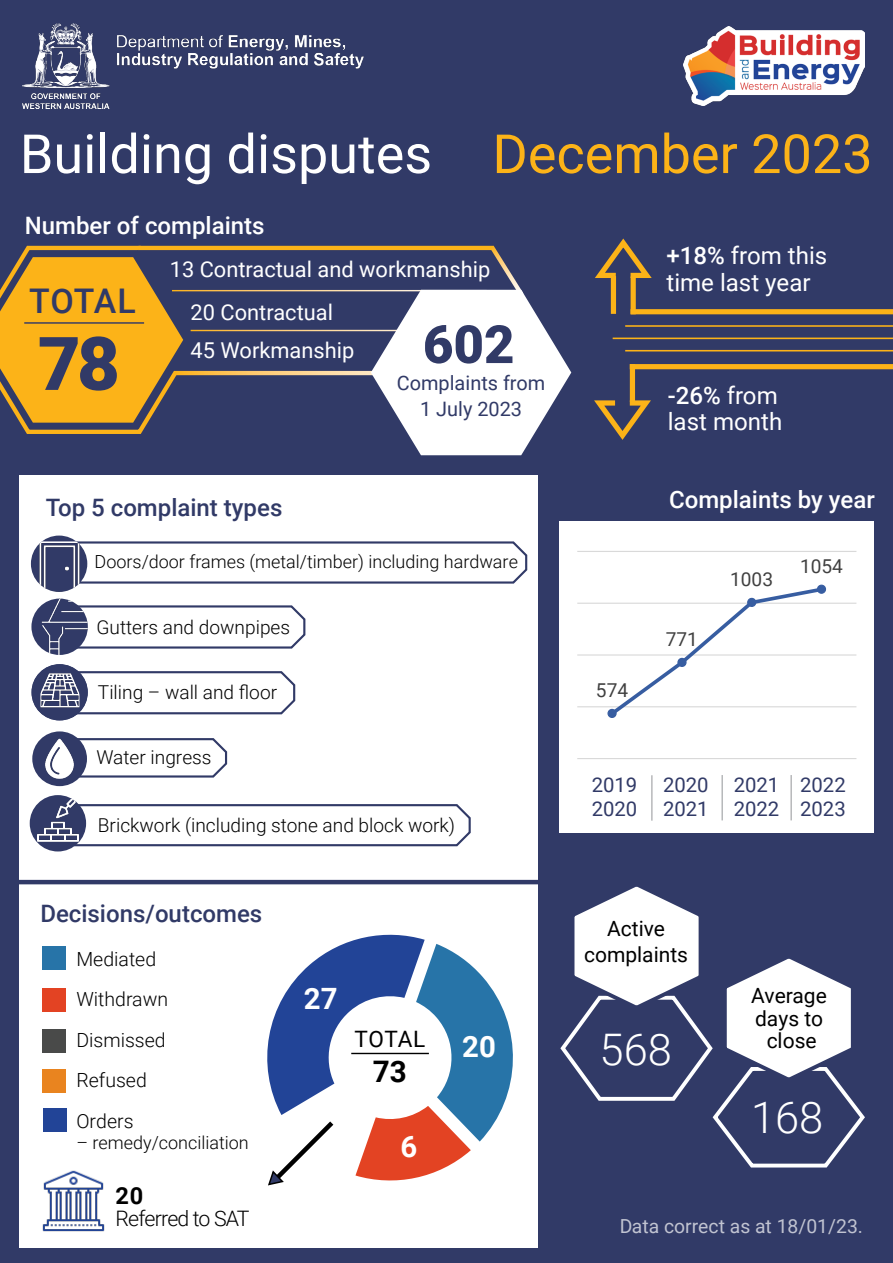
<style>
.page{position:relative;width:893px;height:1263px;background:#313a67}
.page>*{position:absolute;margin:0;border:0;box-sizing:border-box;transform-origin:0 0}
.t1{font:900 74.1px "Roboto";color:#313a67}
.t2{font:54px "Roboto";color:#fff}
.t3{font:900 52.8px "Roboto";color:#313a67}
.t4{font:300 43.5px "Roboto";color:#fff}
.t5{font:500 34.05px "Roboto";letter-spacing:.01em;color:#313a67}
.t6{font:700 29.7px "Roboto";color:#000}
.t7{font:700 29.4px "Roboto";color:#fff}
.t8{font:24.15px/26.5px "Roboto";color:#fff}
.t9{font:500 24px "Roboto";color:#313a67}
.t10{font:500 24px "Roboto";color:#fff}
.t11{font:700 23.55px "Roboto";color:#000}
.t12{font:22.65px "Roboto";letter-spacing:.02em;color:#000}
.t13{font:21.9px/42.5px "Roboto";color:#fff}
.t14{font:300 21.3px "Roboto";letter-spacing:-.04em;color:#000}
.t15{font:21px/22.5px "Roboto";color:#000;text-align:center}
.t16{font:20.25px/24.3px "Roboto";color:#313a67}
.t17{font:19.95px/26.2px "Roboto";color:#313a67;text-align:center}
.t18{font:300 19.5px/40.5px "Roboto";color:#000}
.t19{font:19.35px "Roboto";color:#fff}
.t20{font:300 19.05px "Roboto";color:#000}
.t21{font:19.05px "Roboto";color:#404040}
.t22{font:300 18px "Roboto";color:#000}
.s1{color:#fcb318}
.s2{font-weight:500}
</style>
<div class="page">
<div style="left:20px;top:475px;width:855px;height:772px;background:#fff"></div>
<img style="left:684px;top:27px;width:180px;height:78px">
<img style="left:23px;top:24px;width:341px;height:84px">
<svg style="left:0;top:245px;width:225px;height:189px"></svg>
<hr style="left:139px;top:246px;width:355px;height:4px;background:#fcb318">
<hr style="left:172px;top:290px;width:315px;height:1px;background:#fff">
<hr style="left:24px;top:322px;width:120px;height:2px;background:#313a67">
<hr style="left:191px;top:330px;width:296px;height:1px;background:#fff">
<svg style="left:174px;top:371px;width:197px;height:4px"></svg>
<svg style="left:371px;top:245px;width:200px;height:210px"></svg>
<div style="left:538px;top:448px;width:355px;height:815px;background:#313a67"></div>
<div style="left:560px;top:521px;width:314px;height:312px;background:#fff"></div>
<hr style="left:577px;top:810px;width:279px;height:1px;background:#d9d9d9">
<hr style="left:577px;top:758px;width:279px;height:1px;background:#d9d9d9">
<hr style="left:577px;top:706px;width:279px;height:1px;background:#d9d9d9">
<hr style="left:577px;top:654px;width:279px;height:1px;background:#d9d9d9">
<hr style="left:577px;top:603px;width:279px;height:1px;background:#d9d9d9">
<hr style="left:577px;top:551px;width:279px;height:1px;background:#d9d9d9">
<svg style="left:607px;top:585px;width:219px;height:133px"></svg>
<div style="left:608px;top:709px;width:8px;height:8px;background:#375da1;border-radius:50%"></div>
<div style="left:607px;top:709px;width:10px;height:9px;border:1px solid #375da1;border-radius:50%"></div>
<div style="left:678px;top:658px;width:8px;height:8px;background:#375da1;border-radius:50%"></div>
<div style="left:677px;top:658px;width:10px;height:9px;border:1px solid #375da1;border-radius:50%"></div>
<div style="left:748px;top:598px;width:8px;height:8px;background:#375da1;border-radius:50%"></div>
<div style="left:747px;top:598px;width:9px;height:9px;border:1px solid #375da1;border-radius:50%"></div>
<div style="left:817px;top:585px;width:8px;height:8px;background:#375da1;border-radius:50%"></div>
<div style="left:817px;top:585px;width:9px;height:9px;border:1px solid #375da1;border-radius:50%"></div>
<svg style="left:560px;top:886px;width:305px;height:282px"></svg>
<svg style="left:73px;top:539px;width:455px;height:45px"></svg>
<svg style="left:76px;top:669px;width:220px;height:46px"></svg>
<svg style="left:78px;top:605px;width:228px;height:44px"></svg>
<svg style="left:77px;top:737px;width:151px;height:41px"></svg>
<svg style="left:73px;top:804px;width:398px;height:43px"></svg>
<div style="left:31px;top:536px;width:56px;height:56px;background:#313a67;border-radius:50%"></div>
<img style="left:33px;top:541px;width:53px;height:51px">
<img style="left:31px;top:598px;width:57px;height:57px;border-radius:28px">
<div style="left:31px;top:664px;width:57px;height:56px;background:#313a67;border-radius:50%"></div>
<img style="left:40px;top:670px;width:39px;height:38px">
<div style="left:32px;top:731px;width:55px;height:55px;background:#313a67;border-radius:50%"></div>
<img style="left:40px;top:739px;width:40px;height:40px">
<div style="left:30px;top:795px;width:56px;height:56px;background:#313a67;border-radius:50%"></div>
<img style="left:33px;top:796px;width:50px;height:49px">
<hr style="left:651px;top:775px;width:1px;height:46px;background:#939598">
<hr style="left:722px;top:775px;width:1px;height:45px;background:#939598">
<hr style="left:791px;top:775px;width:1px;height:45px;background:#939598">
<div style="left:631px;top:277px;width:5px;height:37px;background:#fcb318"></div>
<div style="left:630px;top:309px;width:263px;height:5px;background:#fcb318"></div>
<div style="left:611px;top:276px;width:5px;height:38px;background:#fcb318"></div>
<svg style="left:595px;top:238px;width:57px;height:43px"></svg>
<div style="left:630px;top:364px;width:5px;height:38px;background:#fcb318"></div>
<div style="left:630px;top:364px;width:263px;height:5px;background:#fcb318"></div>
<svg style="left:594px;top:398px;width:57px;height:42px"></svg>
<hr style="left:625px;top:350px;width:268px;height:1px;background:#fcb318">
<hr style="left:613px;top:338px;width:280px;height:1px;background:#fcb318">
<hr style="left:625px;top:325px;width:268px;height:2px;background:#fcb318">
<hr style="left:18px;top:880px;width:529px;height:4px;background:#313a67">
<div style="left:43px;top:946px;width:23px;height:24px;background:#2774a8"></div>
<div style="left:43px;top:988px;width:23px;height:23px;background:#e34323"></div>
<div style="left:43px;top:1029px;width:23px;height:24px;background:#494a49"></div>
<div style="left:43px;top:1069px;width:23px;height:24px;background:#e9841f"></div>
<div style="left:43px;top:1108px;width:24px;height:24px;background:#224497"></div>
<img style="left:42px;top:1170px;width:63px;height:62px">
<svg style="left:267px;top:934px;width:246px;height:252px"></svg>
<h2 class="t2" style="left:20px;top:116px;width:854px">Building disputes <span class="s1">December 2023</span></h2>
<p class="t10" style="left:25px;top:208px;width:241px">Number of complaints</p>
<p class="t13" style="left:191px;top:248px;width:301px;text-indent:-21px">13 Contractual and workmanship<br>20 Contractual</p>
<h3 class="t5" style="left:29px;top:277px;width:108px">TOTAL</h3>
<h1 class="t1" style="left:38px;top:312px;width:84px">78</h1>
<p class="t13" style="left:191px;top:328px;width:165px">45 Workmanship</p>
<h3 class="t3" style="left:423px;top:307px;width:93px">602</h3>
<p class="t17" style="left:397px;top:369px;width:150px">Complaints from<br>1 July 2023</p>
<p class="t9" style="left:46px;top:490px;width:238px">Top 5 complaint types</p>
<p class="t8" style="left:666px;top:241px;width:162px"><span class="s2">+18%</span> from this time last year</p>
<p class="t8" style="left:668px;top:381px;width:116px"><span class="s2">-26%</span> from last month</p>
<p class="t10" style="left:669px;top:483px;width:207px">Complaints by year</p>
<p class="t22" style="left:95px;top:549px;width:425px">Doors/door frames (metal/timber) including hardware</p>
<p class="t21" style="left:800px;top:553px;width:44px">1054</p>
<p class="t21" style="left:730px;top:566px;width:44px">1003</p>
<p class="t20" style="left:96px;top:614px;width:195px">Gutters and downpipes</p>
<p class="t20" style="left:98px;top:679px;width:181px">Tiling – wall and floor</p>
<p class="t20" style="left:96px;top:744px;width:117px">Water ingress</p>
<p class="t20" style="left:98px;top:812px;width:359px">Brickwork (including stone and block work)</p>
<p class="t9" style="left:40px;top:897px;width:223px">Decisions/outcomes</p>
<p class="t18" style="left:76px;top:938px;width:93px">Mediated<br>Withdrawn<br>Dismissed<br>Refused<br>Orders</p>
<p class="t22" style="left:76px;top:1129px;width:174px">– remedy/conciliation</p>
<p class="t11" style="left:116px;top:1179px;width:29px">20</p>
<p class="t14" style="left:116px;top:1203px;width:136px">Referred to SAT</p>
<h3 class="t7" style="left:304px;top:978px;width:35px">27</h3>
<p class="t12" style="left:354px;top:1023px;width:73px">TOTAL</p>
<h3 class="t6" style="left:373px;top:1051px;width:36px">73</h3>
<h3 class="t7" style="left:400px;top:1126px;width:18px">6</h3>
<h3 class="t7" style="left:462px;top:1025px;width:35px">20</h3>
<p class="t21" style="left:596px;top:677px;width:34px">574</p>
<p class="t21" style="left:666px;top:626px;width:34px">771</p>
<p class="t16" style="left:592px;top:772px;width:47px">2019<br>2020</p>
<p class="t16" style="left:663px;top:772px;width:47px">2020<br>2021</p>
<p class="t16" style="left:734px;top:772px;width:47px">2021<br>2022</p>
<p class="t16" style="left:800px;top:772px;width:47px">2022<br>2023</p>
<p class="t15" style="left:584px;top:914px;width:106px;line-height:26.4px">Active complaints</p>
<h3 class="t4" style="left:600px;top:1019px;width:74px">568</h3>
<p class="t15" style="left:751px;top:984px;width:77px">Average days to close</p>
<h3 class="t4" style="left:751px;top:1087px;width:74px">168</h3>
<p class="t19" style="left:619px;top:1212px;width:245px">Data correct as at 18/01/23.</p>
</div>
